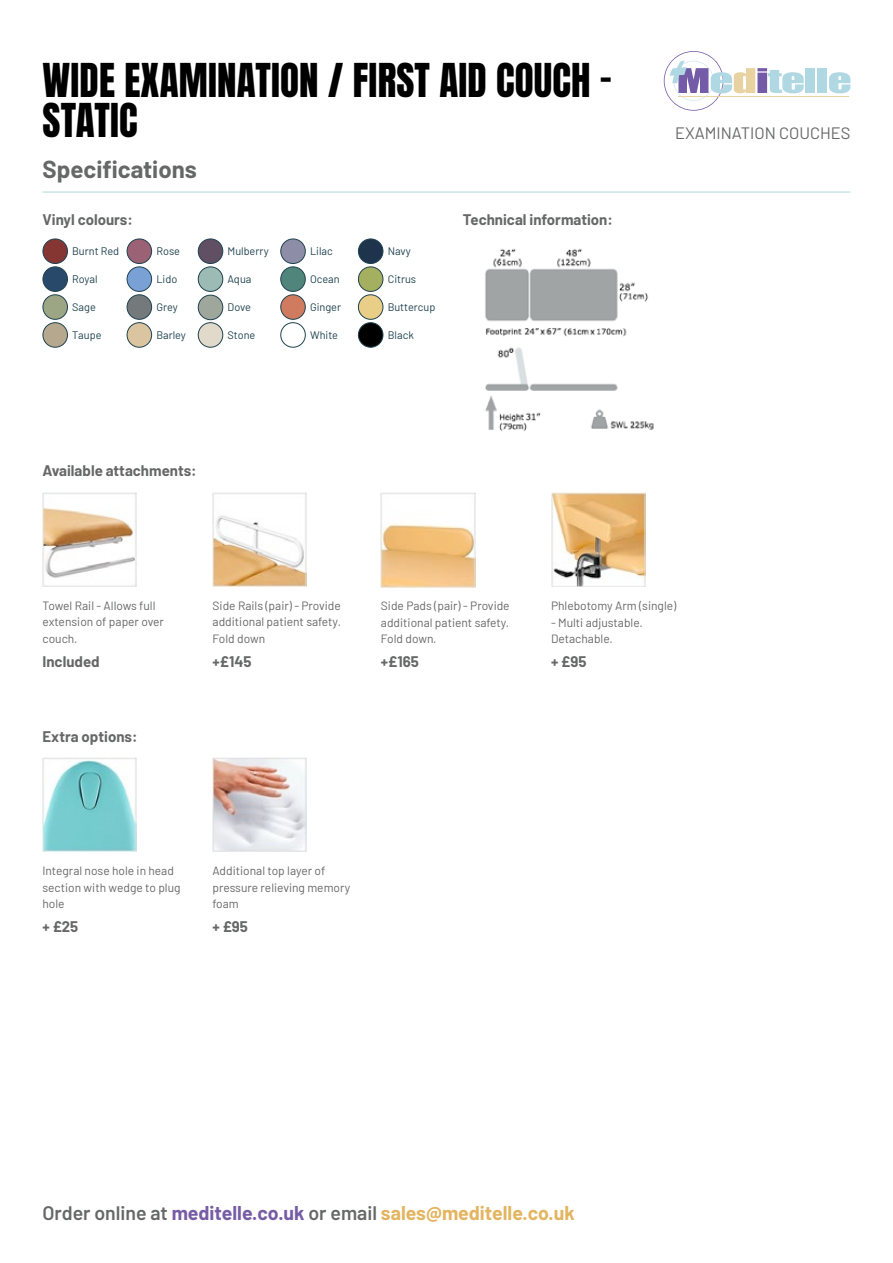
<style>
.page{position:relative;width:893px;height:1263px;background:#fff}
.page>*{position:absolute;margin:0;border:0;box-sizing:border-box;transform-origin:0 0}
.t1{font:39px/40.5px "Anton";letter-spacing:.005em;color:#000}
.t2{font:700 24px "Barlow";color:#666767}
.t3{font:700 19.5px "Barlow";color:#e3b561}
.t4{font:16.5px "Barlow";color:#666767}
.t5{font:700 15px "Barlow";color:#666767}
.t6{font:12px/16.5px "Barlow";color:#666767}
.t7{font:10.95px "Barlow";color:#1f424f}
.s1{font-weight:600;color:#666767}
.s2{color:#765ca5}
</style>
<div class="page">
<div style="left:806px;top:68px;width:9px;height:25px;background:#b0d8e2"></div>
<div style="left:817px;top:68px;width:10px;height:25px;background:#b0d8e2"></div>
<svg style="left:829px;top:72px;width:21px;height:21px"></svg>
<svg style="left:664px;top:51px;width:140px;height:60px"></svg>
<hr style="left:678px;top:96px;width:171px;height:1px;background:#e8d2a1">
<hr style="left:43px;top:192px;width:807px;height:1px;background:#b1d7e1">
<img style="left:485px;top:248px;width:169px;height:183px">
<div style="left:43px;top:239px;width:24px;height:24px;background:#853632;border-radius:50%"></div>
<div style="left:43px;top:239px;width:25px;height:25px;border:1px solid #1f424f;border-radius:50%"></div>
<div style="left:127px;top:239px;width:25px;height:24px;background:#9b6174;border-radius:50%"></div>
<div style="left:127px;top:239px;width:25px;height:25px;border:1px solid #1f424f;border-radius:50%"></div>
<div style="left:198px;top:239px;width:25px;height:24px;background:#614f63;border-radius:50%"></div>
<div style="left:198px;top:239px;width:25px;height:25px;border:1px solid #1f424f;border-radius:50%"></div>
<div style="left:281px;top:239px;width:24px;height:24px;background:#8d8da8;border-radius:50%"></div>
<div style="left:280px;top:239px;width:26px;height:25px;border:1px solid #1f424f;border-radius:50%"></div>
<div style="left:358px;top:239px;width:25px;height:24px;background:#1e344d;border-radius:50%"></div>
<div style="left:358px;top:239px;width:25px;height:25px;border:1px solid #1f424f;border-radius:50%"></div>
<div style="left:43px;top:267px;width:24px;height:24px;background:#28496a;border-radius:50%"></div>
<div style="left:43px;top:266px;width:25px;height:26px;border:1px solid #1f424f;border-radius:50%"></div>
<div style="left:127px;top:267px;width:25px;height:24px;background:#7aa1d5;border-radius:50%"></div>
<div style="left:127px;top:266px;width:25px;height:26px;border:1px solid #1f424f;border-radius:50%"></div>
<div style="left:198px;top:267px;width:25px;height:24px;background:#9cbbb4;border-radius:50%"></div>
<div style="left:198px;top:266px;width:25px;height:26px;border:1px solid #1f424f;border-radius:50%"></div>
<div style="left:281px;top:267px;width:24px;height:24px;background:#50857c;border-radius:50%"></div>
<div style="left:280px;top:266px;width:26px;height:26px;border:1px solid #1f424f;border-radius:50%"></div>
<div style="left:358px;top:267px;width:25px;height:24px;background:#a5af60;border-radius:50%"></div>
<div style="left:358px;top:266px;width:25px;height:26px;border:1px solid #1f424f;border-radius:50%"></div>
<div style="left:43px;top:295px;width:24px;height:24px;background:#9ca584;border-radius:50%"></div>
<div style="left:43px;top:294px;width:25px;height:26px;border:1px solid #1f424f;border-radius:50%"></div>
<div style="left:127px;top:295px;width:25px;height:24px;background:#74797b;border-radius:50%"></div>
<div style="left:127px;top:294px;width:25px;height:26px;border:1px solid #1f424f;border-radius:50%"></div>
<div style="left:198px;top:295px;width:25px;height:25px;background:#9fa69b;border-radius:50%"></div>
<div style="left:198px;top:295px;width:25px;height:25px;border:1px solid #1f424f;border-radius:50%"></div>
<div style="left:281px;top:295px;width:24px;height:24px;background:#d07b5f;border-radius:50%"></div>
<div style="left:280px;top:294px;width:26px;height:26px;border:1px solid #1f424f;border-radius:50%"></div>
<div style="left:358px;top:295px;width:25px;height:24px;background:#e9ce87;border-radius:50%"></div>
<div style="left:358px;top:294px;width:25px;height:26px;border:1px solid #1f424f;border-radius:50%"></div>
<div style="left:43px;top:323px;width:24px;height:24px;background:#b6a88e;border-radius:50%"></div>
<div style="left:43px;top:322px;width:25px;height:26px;border:1px solid #1f424f;border-radius:50%"></div>
<div style="left:127px;top:323px;width:25px;height:24px;background:#dbc5a0;border-radius:50%"></div>
<div style="left:127px;top:322px;width:25px;height:26px;border:1px solid #1f424f;border-radius:50%"></div>
<div style="left:198px;top:323px;width:25px;height:24px;background:#e1daca;border-radius:50%"></div>
<div style="left:198px;top:322px;width:25px;height:26px;border:1px solid #1f424f;border-radius:50%"></div>
<div style="left:280px;top:322px;width:26px;height:26px;border:1px solid #1f424f;border-radius:50%"></div>
<div style="left:358px;top:323px;width:25px;height:24px;background:#000;border-radius:50%"></div>
<div style="left:358px;top:322px;width:25px;height:26px;border:1px solid #1f424f;border-radius:50%"></div>
<img style="left:43px;top:492px;width:94px;height:94px">
<img style="left:42px;top:758px;width:95px;height:94px">
<img style="left:212px;top:758px;width:95px;height:94px">
<img style="left:213px;top:492px;width:94px;height:94px">
<img style="left:381px;top:493px;width:94px;height:94px">
<img style="left:551px;top:493px;width:94px;height:94px">
<h1 class="t1" style="left:43px;top:63px;width:571px">WIDE EXAMINATION / FIRST AID COUCH –<br>STATIC</h1>
<h2 class="t2" style="left:43px;top:152px;width:156px">Specifications</h2>
<p class="t5" style="left:43px;top:209px;width:92px">Vinyl colours:</p>
<p class="t5" style="left:463px;top:209px;width:151px">Technical information:</p>
<p class="t7" style="left:72px;top:243px;width:48px">Burnt Red</p>
<p class="t7" style="left:156px;top:243px;width:25px">Rose</p>
<p class="t7" style="left:228px;top:243px;width:43px">Mulberry</p>
<p class="t7" style="left:310px;top:243px;width:24px">Lilac</p>
<p class="t7" style="left:388px;top:243px;width:25px">Navy</p>
<p class="t7" style="left:72px;top:271px;width:27px">Royal</p>
<p class="t7" style="left:156px;top:271px;width:22px">Lido</p>
<p class="t7" style="left:228px;top:271px;width:25px">Aqua</p>
<p class="t7" style="left:310px;top:271px;width:31px">Ocean</p>
<p class="t7" style="left:388px;top:271px;width:30px">Citrus</p>
<p class="t7" style="left:72px;top:299px;width:25px">Sage</p>
<p class="t7" style="left:156px;top:299px;width:23px">Grey</p>
<p class="t7" style="left:228px;top:299px;width:25px">Dove</p>
<p class="t7" style="left:310px;top:299px;width:33px">Ginger</p>
<p class="t7" style="left:388px;top:299px;width:49px">Buttercup</p>
<p class="t7" style="left:72px;top:327px;width:31px">Taupe</p>
<p class="t7" style="left:156px;top:327px;width:31px">Barley</p>
<p class="t7" style="left:228px;top:327px;width:29px">Stone</p>
<p class="t7" style="left:310px;top:327px;width:29px">White</p>
<p class="t7" style="left:388px;top:327px;width:28px">Black</p>
<p class="t5" style="left:43px;top:460px;width:156px">Available attachments:</p>
<h3 class="t4" style="left:675px;top:121px;width:177px">EXAMINATION COUCHES</h3>
<p class="t6" style="left:43px;top:596px;width:123px">Towel Rail - Allows full extension of paper over couch.</p>
<p class="t5" style="left:43px;top:650px;width:59px">Included</p>
<p class="t5" style="left:43px;top:725px;width:97px">Extra options:</p>
<p class="t6" style="left:213px;top:596px;width:130px;text-align:justify">Side Rails (pair) - Provide additional patient safety.<br>Fold down</p>
<p class="t5" style="left:213px;top:650px;width:40px">+£145</p>
<p class="t6" style="left:381px;top:597px;width:130px;text-align:justify">Side Pads (pair) - Provide additional patient safety.<br>Fold down.</p>
<p class="t5" style="left:381px;top:651px;width:39px">+£165</p>
<p class="t6" style="left:551px;top:597px;width:127px">Phlebotomy Arm (single)</p>
<p class="t6" style="left:551px;top:613px;width:93px">- Multi adjustable.<br>Detachable.</p>
<p class="t5" style="left:551px;top:651px;width:37px">+ £95</p>
<p class="t6" style="left:42px;top:862px;width:140px">Integral nose hole in head section with wedge to plug hole</p>
<p class="t5" style="left:42px;top:916px;width:37px">+ £25</p>
<p class="t6" style="left:212px;top:862px;width:139px">Additional top layer of pressure relieving memory foam</p>
<p class="t5" style="left:212px;top:916px;width:37px">+ £95</p>
<h3 class="t3" style="left:43px;top:1199px;width:534px"><span class="s1">Order online at</span> <span class="s2">meditelle.co.uk</span> <span class="s1">or email</span> sales@meditelle.co.uk</h3>
</div>
